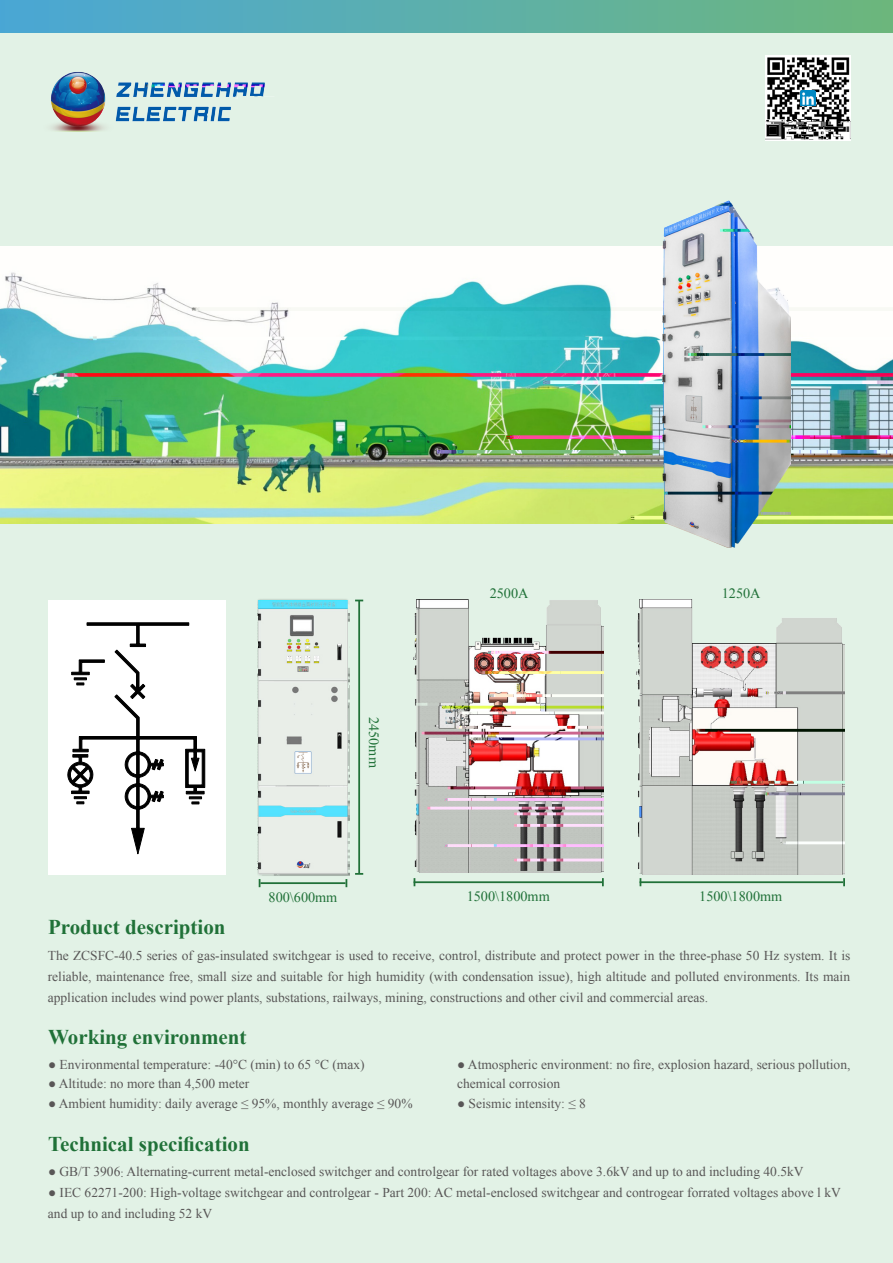
<style>
.page{position:relative;width:893px;height:1263px;background:#fff}
.page>*{position:absolute;margin:0;border:0;box-sizing:border-box;transform-origin:0 0}
.t1{font:700 21px "Times New Roman";color:#207138}
.t2{font:14.25px "Times New Roman";color:#207138}
.t3{font:13.5px/21px "Times New Roman";color:#595757}
.s1{font-family:"Adobe Song Std";font-weight:300}
</style>
<div class="page">
<div style="left:0;top:0;width:893px;height:33px;background:linear-gradient(to right,#4ba7d7,#6db77d)"></div>
<div style="left:0;top:33px;width:893px;height:1230px;background:#e2f2e6"></div>
<img style="left:0;top:247px;width:893px;height:276px">
<img style="left:36px;top:69px;width:245px;height:63px">
<div style="left:48px;top:600px;width:178px;height:275px;background:#fff"></div>
<svg style="left:67px;top:622px;width:138px;height:233px"></svg>
<hr style="left:260px;top:882px;width:85px;height:2px;background:#207138">
<hr style="left:358px;top:600px;width:2px;height:274px;background:#207138">
<svg style="left:355px;top:873px;width:8px;height:2px"></svg>
<div style="left:257px;top:598px;width:92px;height:279px;background:#000;opacity:.38"></div>
<img style="left:259px;top:600px;width:89px;height:275px">
<hr style="left:414px;top:881px;width:189px;height:2px;background:#207138">
<svg style="left:602px;top:878px;width:2px;height:8px"></svg>
<img style="left:414px;top:600px;width:190px;height:273px">
<hr style="left:640px;top:881px;width:203px;height:2px;background:#207138">
<svg style="left:843px;top:878px;width:2px;height:8px"></svg>
<img style="left:636px;top:600px;width:209px;height:275px">
<img style="left:765px;top:56px;width:85px;height:85px">
<img style="left:800px;top:90px;width:16px;height:16px">
<img style="left:662px;top:201px;width:128px;height:347px">
<p class="t2" style="left:383px;top:717px;width:52px;rotate:90deg">2450mm</p>
<p class="t2" style="left:269px;top:888px;width:70px">800\600mm</p>
<p class="t2" style="left:490px;top:583px;width:40px">2500A</p>
<p class="t2" style="left:722px;top:583px;width:40px">1250A</p>
<p class="t2" style="left:467px;top:887px;width:85px">1500\1800mm</p>
<p class="t2" style="left:699px;top:887px;width:85px">1500\1800mm</p>
<h1 class="t1" style="left:48px;top:912px;width:179px">Product description</h1>
<p class="t3" style="left:48px;top:945px;width:804px;text-align:justify">The ZCSFC-40.5 series of gas-insulated switchgear is used to receive, control, distribute and protect power in the three-phase 50 Hz system. It is reliable, maintenance free, small size and suitable for high humidity (with condensation issue), high altitude and polluted environments. Its main application includes wind power plants, substations, railways, mining, constructions and other civil and commercial areas.</p>
<h1 class="t1" style="left:48px;top:1022px;width:200px">Working environment</h1>
<p class="t3" style="left:48px;top:1053px;width:318px">● Environmental temperature: -40°C (min) to 65 °C (max)</p>
<p class="t3" style="left:48px;top:1073px;width:203px">● Altitude: no more than 4,500 meter</p>
<p class="t3" style="left:48px;top:1092px;width:366px">● Ambient humidity: daily average ≤ 95%, monthly average ≤ 90%</p>
<p class="t3" style="left:457px;top:1054px;width:395px;line-height:19.5px">● Atmospheric environment: no fire, explosion hazard, serious pollution, chemical corrosion</p>
<p class="t3" style="left:457px;top:1092px;width:130px">● Seismic intensity: ≤ 8</p>
<h1 class="t1" style="left:48px;top:1129px;width:203px">Technical specification</h1>
<p class="t3" style="left:48px;top:1161px;width:757px">● GB/T 3906<span class="s1">:</span> Alternating-current metal-enclosed switchger and controlgear for rated voltages above 3.6kV and up to and including 40.5kV</p>
<p class="t3" style="left:48px;top:1182px;width:794px">● IEC 62271-200: High-voltage switchgear and controlgear - Part 200: AC metal-enclosed switchgear and controgear forrated voltages above l kV and up to and including 52 kV</p>
</div>
